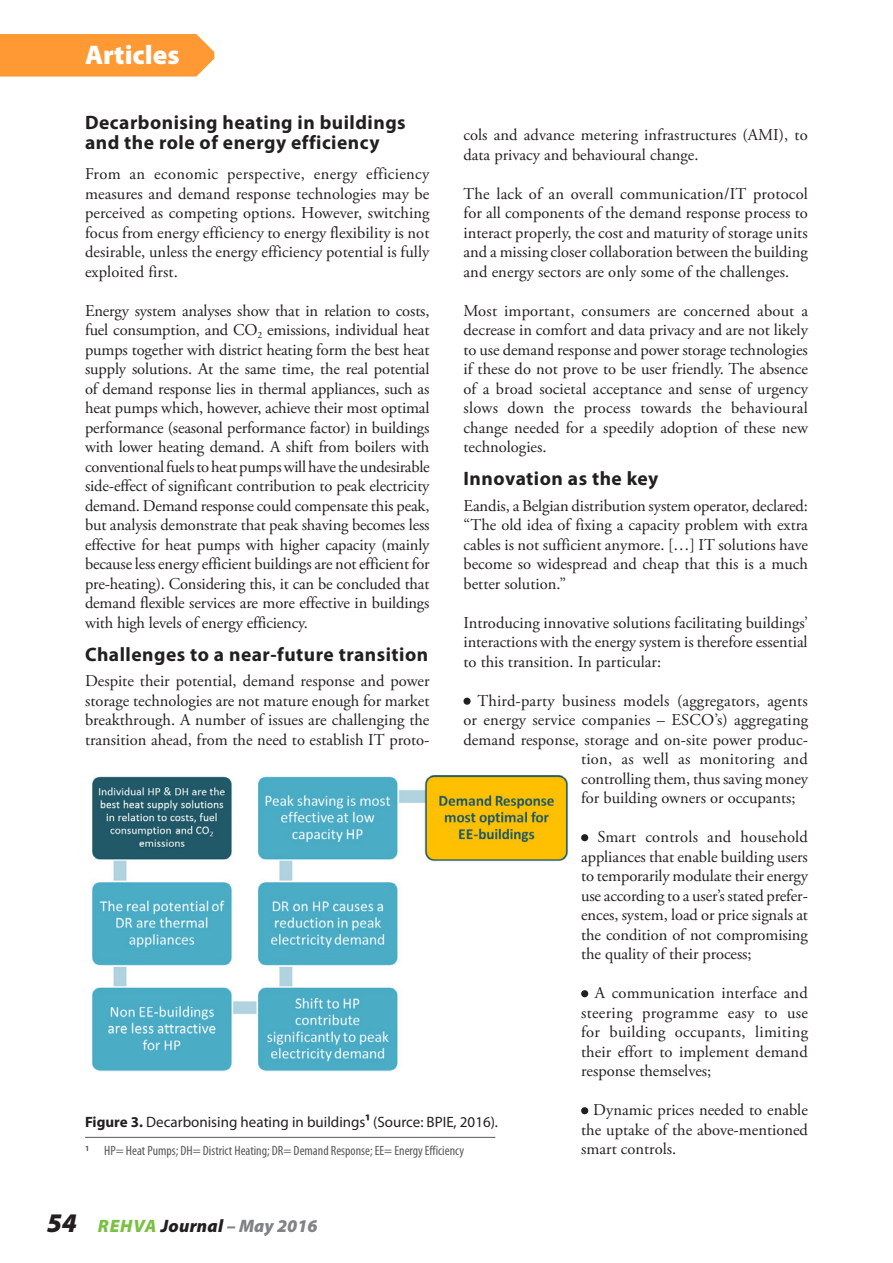
<style>
.page{position:relative;width:893px;height:1263px;background:#fff}
.page>*{position:absolute;margin:0;border:0;box-sizing:border-box;transform-origin:0 0}
.t1{font:900 27px "Myriad Pro";color:#fff}
.Heading_2{font:700 19.5px/19.5px "Myriad Pro";letter-spacing:.025em;color:#231f20}
.t2{font:italic 900 18px "Myriad Pro";letter-spacing:.015em;color:#808285}
.Body_Text{font:16.5px/19.5px "Adobe Garamond Pro";color:#231f20;text-align:justify}
.Caption_0{font:15px "Myriad Pro";color:#231f20}
.Footnote{font:condensed 13.5px "Myriad Pro";color:#57585a}
.s1{font-weight:700}
.s2{font-size:27px;color:#231f20}
.s3{color:#79c142}
.s4{color:#231f20}
</style>
<div class="page">
<img style="left:92px;top:775px;width:494px;height:297px">
<hr style="left:85px;top:1137px;width:410px;height:1px;background:#57585a">
<svg style="left:463px;top:698px;width:8px;height:7px"></svg>
<svg style="left:581px;top:834px;width:7px;height:7px"></svg>
<svg style="left:581px;top:990px;width:7px;height:7px"></svg>
<svg style="left:581px;top:1107px;width:7px;height:7px"></svg>
<div style="left:0;top:34px;width:214px;height:43px;background:#f93"></div>
<h1 class="t1" style="left:85px;top:37px;width:96px">Articles</h1>
<p class="Heading_2" style="left:85px;top:112px;width:322px">Decarbonising heating in buildings and the role of energy efficiency</p>
<p class="Body_Text" style="left:85px;top:165px;width:346px">From an economic perspective, energy efficiency measures and demand response technologies may be perceived as competing options. However, switching focus from energy efficiency to energy flexibility is not desirable, unless the energy efficiency potential is fully exploited first.</p>
<p class="Body_Text" style="left:85px;top:301px;width:346px">Energy system analyses show that in relation to costs, fuel consumption, and CO<sub>2</sub> emissions, individual heat pumps together with district heating form the best heat supply solutions. At the same time, the real potential of demand response lies in thermal appliances, such as heat pumps which, however, achieve their most optimal performance (seasonal performance factor) in buildings with lower heating demand. A shift from boilers with conventional fuels to heat pumps will have the undesirable side-effect of significant contribution to peak electricity demand. Demand response could compensate this peak, but analysis demonstrate that peak shaving becomes less effective for heat pumps with higher capacity (mainly because less energy efficient buildings are not efficient for pre-heating). Considering this, it can be concluded that demand flexible services are more effective in buildings with high levels of energy efficiency.</p>
<p class="Heading_2" style="left:85px;top:644px;width:345px">Challenges to a near-future transition</p>
<p class="Body_Text" style="left:85px;top:672px;width:346px">Despite their potential, demand response and power storage technologies are not mature enough for market breakthrough. A number of issues are challenging the transition ahead, from the need to establish IT proto-</p>
<p class="Body_Text" style="left:463px;top:126px;width:346px">cols and advance metering infrastructures (AMI), to data privacy and behavioural change.</p>
<p class="Body_Text" style="left:463px;top:184px;width:346px">The lack of an overall communication/IT protocol for all components of the demand response process to interact properly, the cost and maturity of storage units and a missing closer collaboration between the building and energy sectors are only some of the challenges.</p>
<p class="Body_Text" style="left:463px;top:301px;width:346px">Most important, consumers are concerned about a decrease in comfort and data privacy and are not likely to use demand response and power storage technologies if these do not prove to be user friendly. The absence of a broad societal acceptance and sense of urgency slows down the process towards the behavioural change needed for a speedily adoption of these new technologies.</p>
<p class="Heading_2" style="left:463px;top:468px;width:196px">Innovation as the key</p>
<p class="Body_Text" style="left:463px;top:496px;width:346px">Eandis, a Belgian distribution system operator, declared: “The old idea of fixing a capacity problem with extra cables is not sufficient anymore. […] IT solutions have become so widespread and cheap that this is a much better solution.”</p>
<p class="Body_Text" style="left:463px;top:613px;width:346px">Introducing innovative solutions facilitating buildings’ interactions with the energy system is therefore essential to this transition. In particular:</p>
<p class="Body_Text" style="left:477px;top:691px;width:332px">Third-party business models (aggregators, agents</p>
<p class="Body_Text" style="left:463px;top:711px;width:346px">or energy service companies – ESCO’s) aggregating</p>
<p class="Body_Text" style="left:463px;top:730px;width:346px">demand response, storage and on-site power produc-</p>
<p class="Body_Text" style="left:581px;top:750px;width:228px">tion, as well as monitoring and</p>
<p class="Body_Text" style="left:581px;top:769px;width:228px">controlling them, thus saving money</p>
<p class="Body_Text" style="left:581px;top:789px;width:216px">for building owners or occupants;</p>
<p class="Body_Text" style="left:581px;top:828px;width:228px;text-indent:16px">Smart controls and household appliances that enable building users to temporarily modulate their energy use according to a user’s stated prefer&shy;ences, system, load or price signals at the condition of not compromising the quality of their process;</p>
<p class="Body_Text" style="left:581px;top:984px;width:228px;text-indent:14px">A communication interface and steering programme easy to use for building occupants, limiting their effort to implement demand response themselves;</p>
<p class="Body_Text" style="left:581px;top:1101px;width:228px;text-indent:12px">Dynamic prices needed to enable the uptake of the above-mentioned smart controls.</p>
<p class="Caption_0" style="left:85px;top:1112px;width:415px"><span class="s1">Figure 3.</span> Decarbonising heating in buildings<span class="s1">¹</span> (Source: BPIE, 2016).</p>
<p class="Footnote" style="left:85px;top:1142px;width:381px"><sup>1</sup> HP= Heat Pumps; DH= District Heating; DR= Demand Response; EE= Energy Efficiency</p>
<p class="t2" style="left:47px;top:1214px;width:272px"><span class="s2">54</span> <span class="s3">REHVA</span> <span class="s4">Journal</span> – May 2016</p>
</div>
